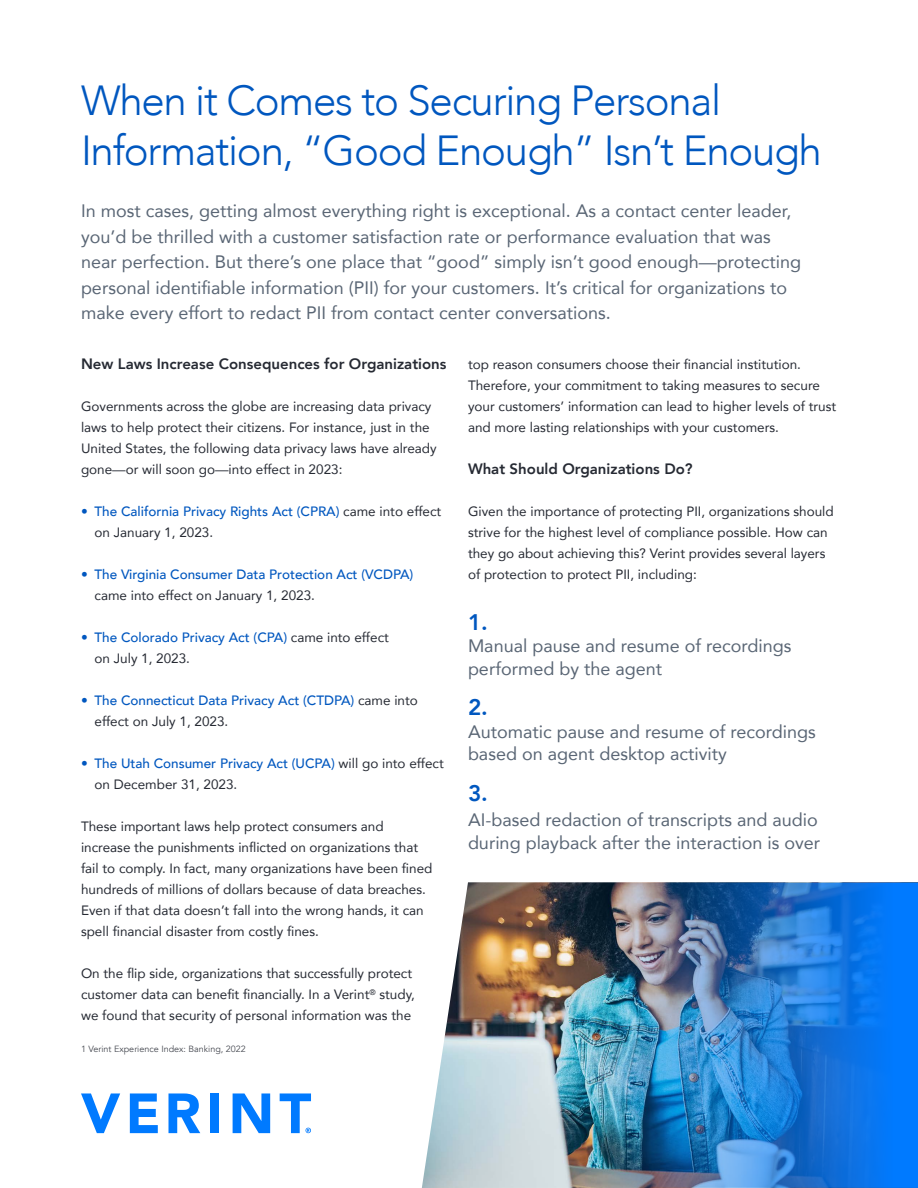
<style>
.page{position:relative;width:918px;height:1188px;background:#fff}
.page>*{position:absolute;margin:0;border:0;box-sizing:border-box;transform-origin:0 0}
.t1{font:300 42px/50.4px "Avenir";letter-spacing:-.03em;color:#0057bf}
.t2{font:800 22.5px "Avenir";color:#0057bf}
.t3{font:18px/25.5px "Avenir";color:#5a6675}
.t4{font:800 15px "Avenir";color:#262a33}
.t5{font:13.5px/21px "Avenir";color:#262a33}
.t6{font:500 13.5px/21px "Avenir";color:#0057bf}
.t7{font:9px "Avenir";color:#474a52}
.s1{font-weight:400}
.s2{font-weight:400;color:#262a33}
.s3{color:#0057bf}
.s4{font-weight:500;color:#0057bf}
</style>
<div class="page">
<svg style="left:81px;top:1093px;width:39px;height:40px"></svg>
<svg style="left:130px;top:1093px;width:28px;height:40px"></svg>
<svg style="left:169px;top:1093px;width:31px;height:40px"></svg>
<div style="left:210px;top:1093px;width:9px;height:40px;background:#007aff"></div>
<svg style="left:233px;top:1093px;width:37px;height:40px"></svg>
<svg style="left:280px;top:1093px;width:31px;height:40px"></svg>
<img style="left:422px;top:883px;width:46px;height:305px">
<img style="left:468px;top:882px;width:450px;height:306px">
<h1 class="t1" style="left:81px;top:75px;width:742px">When it Comes to Securing Personal<br>Information, “Good Enough” Isn’t Enough</h1>
<p class="t3" style="left:81px;top:198px;width:722px">In most cases, getting almost everything right is exceptional. As a contact center leader, you’d be thrilled with a customer satisfaction rate or performance evaluation that was near perfection. But there’s one place that “good” simply isn’t good enough—protecting personal identifiable information (PII) for your customers. It’s critical for organizations to make every effort to redact PII from contact center conversations.</p>
<p class="t4" style="left:81px;top:352px;width:367px">New Laws Increase Consequences for Organizations</p>
<p class="t5" style="left:81px;top:395px;width:357px">Governments across the globe are increasing data privacy laws to help protect their citizens. For instance, just in the United States, the following data privacy laws have already gone—or will soon go—into effect in 2023:</p>
<p class="t6" style="left:94px;top:500px;width:348px;text-indent:-14px"><span class="s1">•</span> The California Privacy Rights Act (CPRA) <span class="s2">came into effect on January 1, 2023.</span></p>
<p class="t6" style="left:94px;top:563px;width:320px;text-indent:-14px"><span class="s1">•</span> The Virginia Consumer Data Protection Act (VCDPA) <span class="s2">came into effect on January 1, 2023.</span></p>
<p class="t5" style="left:94px;top:626px;width:296px;text-indent:-14px"><span class="s3">•</span> <span class="s4">The Colorado Privacy Act (CPA)</span> came into effect on July 1, 2023.</p>
<p class="t6" style="left:94px;top:689px;width:325px;text-indent:-14px"><span class="s1">•</span> The Connecticut Data Privacy Act (CTDPA) <span class="s2">came into effect on July 1, 2023.</span></p>
<p class="t5" style="left:94px;top:752px;width:351px;text-indent:-14px"><span class="s3">•</span> <span class="s4">The Utah Consumer Privacy Act (UCPA)</span> will go into effect on December 31, 2023.</p>
<p class="t5" style="left:81px;top:815px;width:353px">These important laws help protect consumers and increase the punishments inflicted on organizations that fail to comply. In fact, many organizations have been fined hundreds of millions of dollars because of data breaches.<br>Even if that data doesn’t fall into the wrong hands, it can spell financial disaster from costly fines.</p>
<p class="t5" style="left:81px;top:962px;width:335px">On the flip side, organizations that successfully protect customer data can benefit financially. In a Verint<sup>®</sup> study, we found that security of personal information was the</p>
<p class="t7" style="left:81px;top:1043px;width:166px">1 Verint Experience Index: Banking, 2022</p>
<p class="t5" style="left:468px;top:353px;width:370px">top reason consumers choose their financial institution.<br>Therefore, your commitment to taking measures to secure your customers’ information can lead to higher levels of trust and more lasting relationships with your customers.</p>
<p class="t4" style="left:468px;top:457px;width:226px">What Should Organizations Do?</p>
<p class="t5" style="left:468px;top:500px;width:367px">Given the importance of protecting PII, organizations should strive for the highest level of compliance possible. How can they go about achieving this? Verint provides several layers of protection to protect PII, including:</p>
<h2 class="t2" style="left:468px;top:605px;width:21px">1.</h2>
<h3 class="t3" style="left:468px;top:634px;width:325px;line-height:22.5px">Manual pause and resume of recordings performed by the agent</h3>
<h2 class="t2" style="left:468px;top:690px;width:21px">2.</h2>
<h3 class="t3" style="left:468px;top:720px;width:349px;line-height:22.5px">Automatic pause and resume of recordings based on agent desktop activity</h3>
<h2 class="t2" style="left:468px;top:776px;width:21px">3.</h2>
<h3 class="t3" style="left:468px;top:808px;width:354px;line-height:22.5px">AI-based redaction of transcripts and audio during playback after the interaction is over</h3>
</div>
